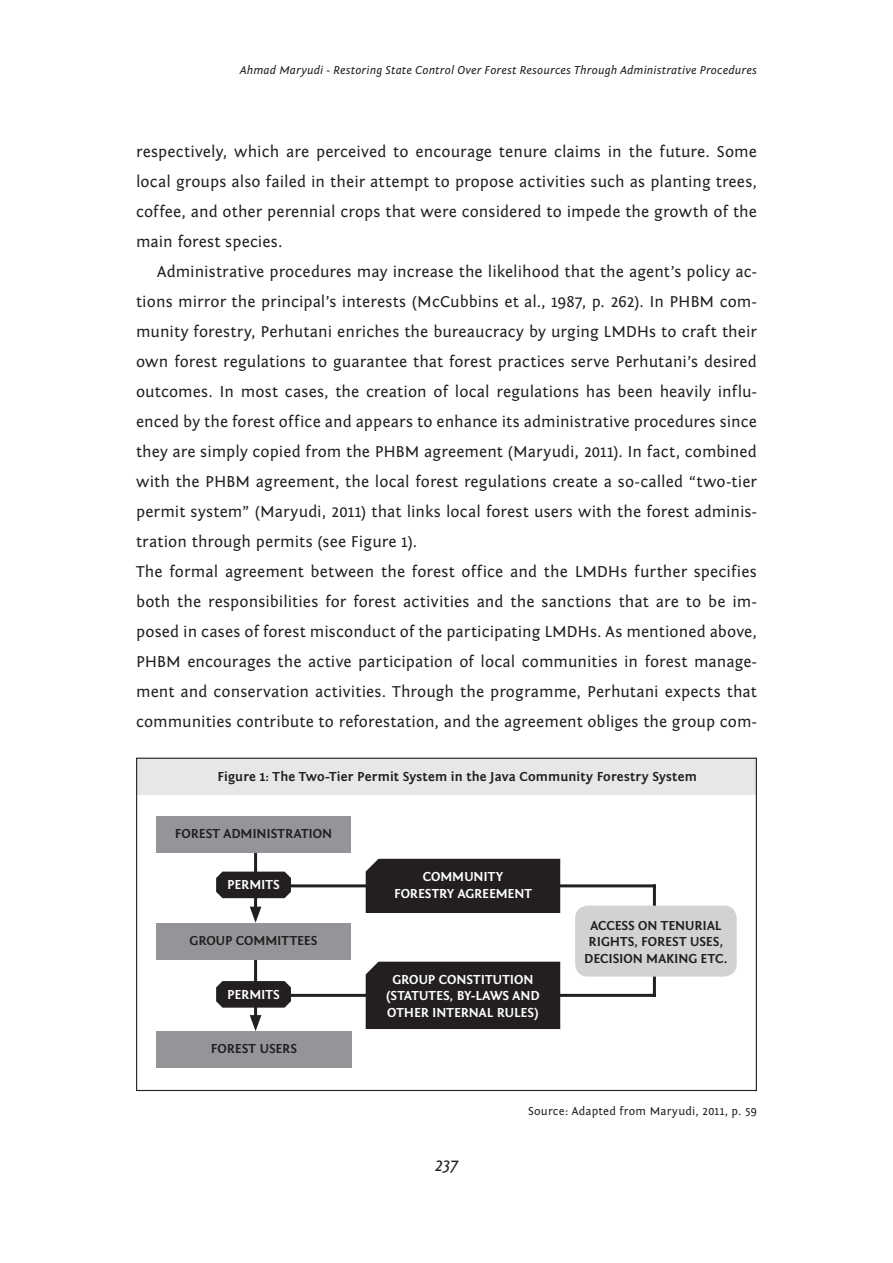
<style>
.page{position:relative;width:893px;height:1263px;background:#fff}
.page>*{position:absolute;margin:0;border:0;box-sizing:border-box;transform-origin:0 0}
.t1{font:italic 18px "Fontin Sans";color:#231f20}
.t2{font:16.5px/30px "Fontin Sans";letter-spacing:.005em;color:#231f20;text-align:justify}
.t3{font:700 13.5px/16.5px "Fontin Sans";color:#231f20}
.t4{font:700 13.5px/16.5px "Fontin Sans";letter-spacing:-.005em;color:#fff;text-align:center}
.t5{font:italic 12px "Fontin Sans";letter-spacing:.015em;color:#231f20}
.t6{font:12px "Fontin Sans";letter-spacing:.015em;color:#231f20}
</style>
<div class="page">
<div style="left:136px;top:758px;width:621px;height:37px;background:#e6e7e9"></div>
<hr style="left:291px;top:884px;width:365px;height:3px;background:#231f20">
<hr style="left:653px;top:884px;width:3px;height:113px;background:#231f20">
<hr style="left:254px;top:827px;width:3px;height:85px;background:#231f20">
<svg style="left:250px;top:907px;width:11px;height:16px"></svg>
<hr style="left:254px;top:935px;width:3px;height:86px;background:#231f20">
<svg style="left:250px;top:1015px;width:11px;height:16px"></svg>
<hr style="left:287px;top:994px;width:369px;height:3px;background:#231f20">
<div style="left:156px;top:816px;width:195px;height:37px;background:#939598"></div>
<div style="left:366px;top:859px;width:194px;height:54px;background:#231f20"></div>
<div style="left:575px;top:906px;width:162px;height:71px;background:#d1d2d4;border-radius:13px"></div>
<div style="left:366px;top:962px;width:194px;height:67px;background:#231f20"></div>
<div style="left:216px;top:872px;width:75px;height:26px;background:#231f20"></div>
<svg style="left:216px;top:981px;width:75px;height:27px;background:#2f2b2c"></svg>
<div style="left:156px;top:923px;width:195px;height:36px;background:#939598"></div>
<div style="left:156px;top:1031px;width:196px;height:37px;background:#939598"></div>
<p class="t5" style="left:240px;top:63px;width:518px">Ahmad Maryudi - Restoring State Control Over Forest Resources Through Administrative Procedures</p>
<p class="t2" style="left:136px;top:137px;width:622px">respectively, which are perceived to encourage tenure claims in the future. Some local groups also failed in their attempt to propose activities such as planting trees, coffee, and other perennial crops that were considered to impede the growth of the main forest species.</p>
<p class="t2" style="left:136px;top:257px;width:622px;text-align:left;text-indent:21px">Administrative procedures may increase the likelihood that the agent’s policy ac&shy;tions mirror the principal’s interests (McCubbins et al., 1987, p. 262). In PHBM com&shy;munity forestry, Perhutani enriches the bureaucracy by urging LMDHs to craft their own forest regulations to guarantee that forest practices serve Perhutani’s desired outcomes. In most cases, the creation of local regulations has been heavily influ&shy;enced by the forest office and appears to enhance its administrative procedures since they are simply copied from the PHBM agreement (Maryudi, 2011). In fact, combined with the PHBM agreement, the local forest regulations create a so-called “two-tier permit system” (Maryudi, 2011) that links local forest users with the forest adminis&shy;tration through permits (see Figure 1).<br>The formal agreement between the forest office and the LMDHs further specifies both the responsibilities for forest activities and the sanctions that are to be im&shy;posed in cases of forest misconduct of the participating LMDHs. As mentioned above, PHBM encourages the active participation of local communities in forest manage&shy;ment and conservation activities. Through the programme, Perhutani expects that communities contribute to reforestation, and the agreement obliges the group com-</p>
<p class="t3" style="left:217px;top:768px;width:481px">FIGURE 1: THE TWO-TIER PERMIT SYSTEM IN THE JAVA COMMUNITY FORESTRY SYSTEM</p>
<p class="t3" style="left:175px;top:826px;width:24px">FOREST</p>
<p class="t3" style="left:223px;top:826px;width:56px">ADMINISTRAT</p>
<p class="t3" style="left:309px;top:826px;width:25px">ION</p>
<p class="t4" style="left:227px;top:877px;width:17px">PERM</p>
<p class="t4" style="left:261px;top:877px;width:13px">ITS</p>
<p class="t3" style="left:190px;top:932px;width:101px">GROUP COMM ITTEES</p>
<p class="t4" style="left:227px;top:986px;width:17px">PERM</p>
<p class="t4" style="left:261px;top:986px;width:13px">ITS</p>
<p class="t3" style="left:211px;top:1041px;width:24px">FOREST</p>
<p class="t3" style="left:259px;top:1041px;width:9px">USERS</p>
<p class="t4" style="left:423px;top:869px;width:82px">COMM UNITY</p>
<p class="t4" style="left:394px;top:885px;width:25px">FORESTR</p>
<p class="t4" style="left:447px;top:885px;width:37px">Y AGREEME</p>
<p class="t4" style="left:514px;top:885px;width:17px">NT</p>
<p class="t4" style="left:386px;top:971px;width:154px">GROUP CONSTITUTION (STATUTES, BY-LAWS AND<br>OTHER INTERNAL RULES)</p>
<p class="t3" style="left:589px;top:917px;width:134px;text-indent:50px">ON TENURIAL<br>RIGHTS, FOREST</p>
<p class="t3" style="left:590px;top:917px;width:32px">ACCESS</p>
<p class="t3" style="left:584px;top:934px;width:145px;text-indent:106px">USES,<br>DECISION MAKING ETC.</p>
<p class="t1" style="left:435px;top:1155px;width:25px">237</p>
<p class="t6" style="left:528px;top:1104px;width:230px">Source: Adapted from Maryudi, 2011, p. 59</p>
</div>
